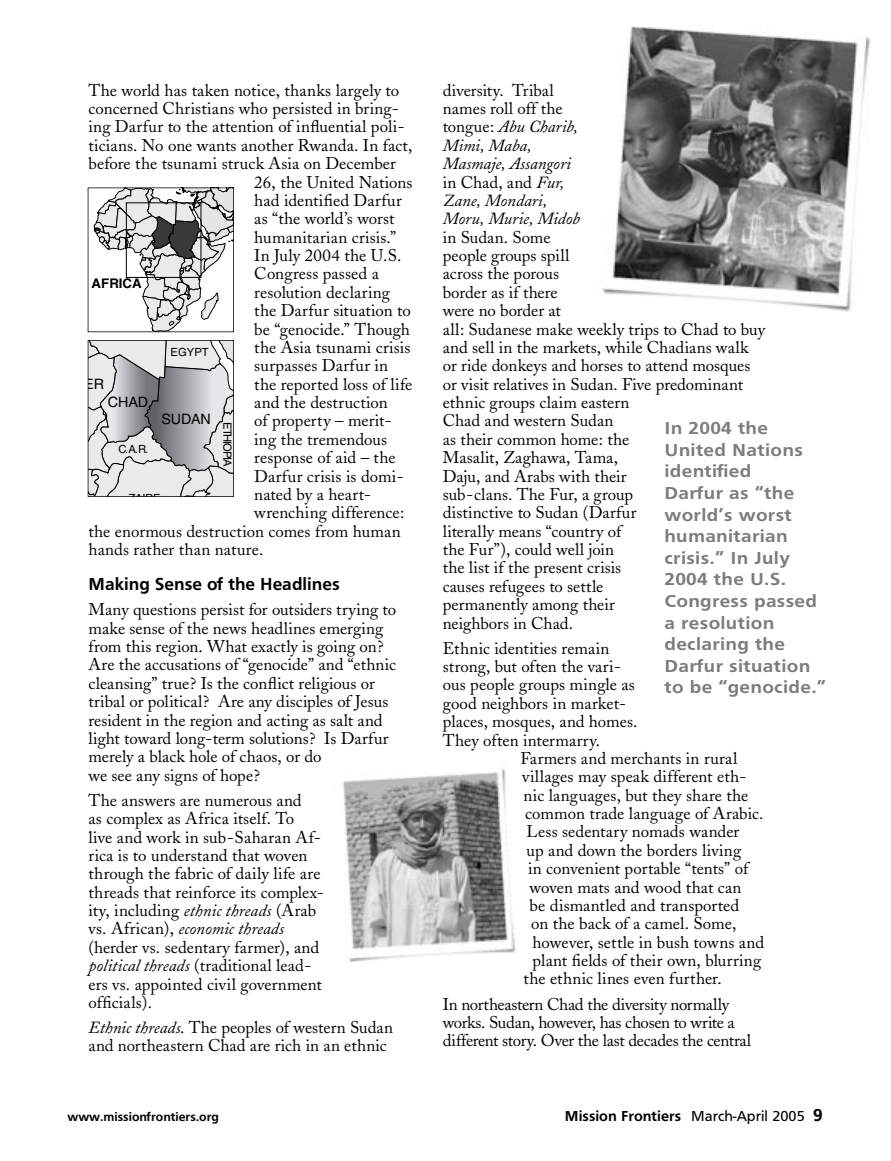
<style>
.page{position:relative;width:891px;height:1161px;background:#fff}
.page>*{position:absolute;margin:0;border:0;box-sizing:border-box;transform-origin:0 0}
.t1{font:700 18px/21.6px "Frutiger";letter-spacing:.015em;color:#7b7c7c;scale:1.1 1}
.t2{font:700 18px "Frutiger";color:#000}
.t3{font:16.8px/18.5px "Adobe Caslon";letter-spacing:.005em;color:#000}
.t4{font:italic 16.8px/18.5px "Adobe Caslon";color:#000}
.t5{font:16.8px/18.3px "Adobe Caslon";letter-spacing:-.02em;color:#000}
.t6{font:700 15px "Frutiger";color:#000}
.t7{font:14.25px "Helvetica";color:#000}
.t8{font:700 13.2px "Helvetica";color:#000}
.t9{font:700 12.75px "Frutiger";color:#000}
.t10{font:11.25px "Helvetica";letter-spacing:-.025em;color:#000}
.t11{font:11.25px "Helvetica";letter-spacing:-.1em;color:#000}
.t12{font:10.35px "Helvetica";color:#000}
.t13{font:8.1px "Helvetica";letter-spacing:-.1em;color:#000}
.s1{font-style:italic}
.s2{font-style:normal}
.s3{font-weight:400}
.s4{font-size:18px}
</style>
<div class="page">
<img style="left:343px;top:768px;width:173px;height:195px">
<img style="left:601px;top:26px;width:270px;height:286px">
<svg style="left:88px;top:188px;width:146px;height:145px"></svg>
<svg style="left:88px;top:340px;width:146px;height:157px;background:#c1c1c2"></svg>
<p class="t3" style="left:89px;top:81px;width:312px">The world has taken notice, thanks largely to</p>
<p class="t3" style="left:89px;top:99px;width:312px">concerned Christians who persisted in bring-</p>
<p class="t3" style="left:89px;top:118px;width:318px">ing Darfur to the attention of influential poli-</p>
<p class="t3" style="left:89px;top:136px;width:325px">ticians. No one wants another Rwanda. In fact,</p>
<p class="t3" style="left:89px;top:155px;width:309px">before the tsunami struck Asia on December</p>
<p class="t3" style="left:254px;top:173px;width:160px">26, the United Nations</p>
<p class="t3" style="left:254px;top:191px;width:149px">had identified Darfur</p>
<p class="t3" style="left:254px;top:210px;width:142px">as “the world’s worst</p>
<p class="t3" style="left:254px;top:228px;width:143px">humanitarian crisis.”</p>
<p class="t3" style="left:254px;top:246px;width:149px">In July 2004 the U.S.</p>
<p class="t3" style="left:254px;top:265px;width:126px">Congress passed a</p>
<p class="t3" style="left:254px;top:283px;width:137px">resolution declaring</p>
<p class="t3" style="left:254px;top:302px;width:158px">the Darfur situation to</p>
<p class="t3" style="left:254px;top:320px;width:157px">be “genocide.” Though</p>
<p class="t3" style="left:254px;top:338px;width:158px">the Asia tsunami crisis</p>
<p class="t3" style="left:254px;top:357px;width:136px">surpasses Darfur in</p>
<p class="t3" style="left:254px;top:375px;width:160px">the reported loss of life</p>
<p class="t3" style="left:254px;top:393px;width:135px">and the destruction</p>
<p class="t3" style="left:254px;top:412px;width:139px">of property – merit-</p>
<p class="t3" style="left:254px;top:430px;width:134px">ing the tremendous</p>
<p class="t3" style="left:254px;top:449px;width:143px">response of aid – the</p>
<p class="t3" style="left:254px;top:467px;width:151px">Darfur crisis is domi-</p>
<p class="t3" style="left:254px;top:485px;width:118px">nated by a heart-</p>
<p class="t3" style="left:254px;top:504px;width:152px">wrenching difference:</p>
<p class="t3" style="left:89px;top:522px;width:314px">the enormous destruction comes from human</p>
<p class="t3" style="left:89px;top:540px;width:176px">hands rather than nature.</p>
<p class="t2" style="left:89px;top:574px;width:253px">Making Sense of the Headlines</p>
<p class="t3" style="left:89px;top:601px;width:309px">Many questions persist for outsiders trying to make sense of the news headlines emerging from this region. What exactly is going on?<br>Are the accusations of “genocide” and “ethnic cleansing” true? Is the conflict religious or tribal or political? Are any disciples of Jesus resident in the region and acting as salt and light toward long-term solutions? Is Darfur merely a black hole of chaos, or do<br>we see any signs of hope?</p>
<p class="t3" style="left:89px;top:791px;width:237px">The answers are numerous and<br>as complex as Africa itself. To<br>live and work in sub-Saharan Af&shy;rica is to understand that woven through the fabric of daily life are threads that reinforce its complex&shy;ity, including <span class="s1">ethnic threads</span> (Arab vs. African), <span class="s1">economic threads </span>(herder vs. sedentary farmer), and <span class="s1">political threads</span> (traditional lead&shy;ers vs. appointed civil government officials).</p>
<p class="t3" style="left:89px;top:1018px;width:306px"><span class="s1">Ethnic threads</span>. The peoples of western Sudan and northeastern Chad are rich in an ethnic</p>
<p class="t8" style="left:92px;top:275px;width:52px">AFRICA</p>
<p class="t10" style="left:171px;top:346px;width:40px">EGYPT</p>
<p class="t12" style="left:108px;top:393px;width:34px">NIGER</p>
<p class="t7" style="left:108px;top:394px;width:42px">CHAD</p>
<p class="t12" style="left:144px;top:406px;width:31px">CHAD</p>
<p class="t7" style="left:161px;top:411px;width:51px">SUDAN</p>
<p class="t12" style="left:182px;top:418px;width:37px">SUDAN</p>
<p class="t11" style="left:234px;top:422px;width:46px;rotate:90deg">ETHIOPIA</p>
<p class="t13" style="left:235px;top:426px;width:34px;rotate:90deg">ETHIOPIA</p>
<p class="t10" style="left:118px;top:442px;width:31px">C.A.R.</p>
<p class="t10" style="left:129px;top:492px;width:33px">ZAIRE</p>
<p class="t4" style="left:443px;top:82px;width:139px"><span class="s2">diversity. Tribal names roll off the tongue:</span> Abu Charib,<br>Mimi, Maba,<br>Masmaje, Assangori <span class="s2">in Chad, and</span> Fur,<br>Zane, Mondari,<br>Moru, Murie, Midob</p>
<p class="t3" style="left:443px;top:228px;width:324px">in Sudan. Some<br>people groups spill<br>across the porous<br>border as if there<br>were no border at<br>all: Sudanese make weekly trips to Chad to buy and sell in the markets, while Chadians walk or ride donkeys and horses to attend mosques or visit relatives in Sudan. Five predominant ethnic groups claim eastern<br>Chad and western Sudan<br>as their common home: the<br>Masalit, Zaghawa, Tama,<br>Daju, and Arabs with their<br>sub-clans. The Fur, a group<br>distinctive to Sudan (Darfur<br>literally means “country of<br>the Fur”), could well join<br>the list if the present crisis<br>causes refugees to settle<br>permanently among their<br>neighbors in Chad.</p>
<p class="t3" style="left:443px;top:639px;width:168px">Ethnic identities remain</p>
<p class="t3" style="left:443px;top:657px;width:180px">strong, but often the vari-</p>
<p class="t3" style="left:443px;top:676px;width:194px">ous people groups mingle as</p>
<p class="t3" style="left:443px;top:694px;width:185px">good neighbors in market-</p>
<p class="t3" style="left:443px;top:713px;width:196px">places, mosques, and homes.</p>
<p class="t3" style="left:443px;top:731px;width:159px">They often intermarry.</p>
<p class="t3" style="left:521px;top:749px;width:218px">Farmers and merchants in rural</p>
<p class="t3" style="left:522px;top:768px;width:226px">villages may speak different eth-</p>
<p class="t3" style="left:524px;top:786px;width:226px">nic languages, but they share the</p>
<p class="t3" style="left:525px;top:804px;width:240px">common trade language of Arabic.</p>
<p class="t3" style="left:527px;top:823px;width:214px">Less sedentary nomads wander</p>
<p class="t3" style="left:527px;top:841px;width:216px">up and down the borders living</p>
<p class="t3" style="left:528px;top:860px;width:222px">in convenient portable “tents” of</p>
<p class="t3" style="left:530px;top:878px;width:213px">woven mats and wood that can</p>
<p class="t3" style="left:530px;top:896px;width:211px">be dismantled and transported</p>
<p class="t3" style="left:531px;top:915px;width:207px">on the back of a camel. Some,</p>
<p class="t3" style="left:533px;top:933px;width:233px">however, settle in bush towns and</p>
<p class="t3" style="left:533px;top:951px;width:230px">plant fields of their own, blurring</p>
<p class="t3" style="left:524px;top:970px;width:200px">the ethnic lines even further.</p>
<p class="t5" style="left:443px;top:995px;width:310px">In northeastern Chad the diversity normally works. Sudan, however, has chosen to write a different story. Over the last decades the central</p>
<p class="t1" style="left:664px;top:417px;width:148px">In 2004 the<br>United Nations identified<br>Darfur as “the world’s worst humanitarian crisis.” In July<br>2004 the U.S.<br>Congress passed a resolution declaring the<br>Darfur situation to be “genocide.”</p>
<p class="t9" style="left:68px;top:1109px;width:153px">www.missionfrontiers.org</p>
<p class="t6" style="left:565px;top:1108px;width:259px">Mission Frontiers <span class="s3">March-April 2005</span> <span class="s4">9</span></p>
</div>
